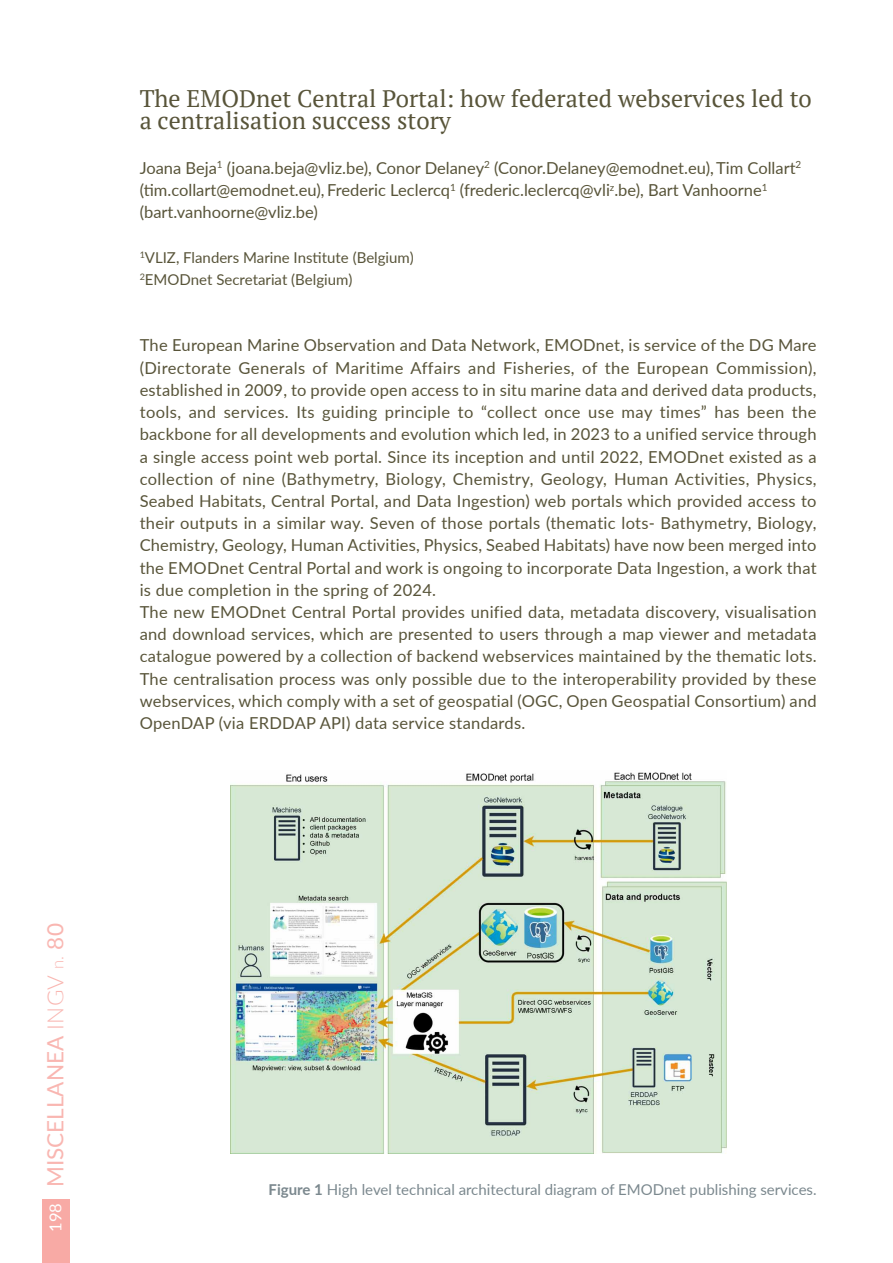
<style>
.page{position:relative;width:893px;height:1263px;background:#fff}
.page>*{position:absolute;margin:0;border:0;box-sizing:border-box;transform-origin:0 0}
.t1{font:24px/22.2px "PT Serif";color:#585439}
.t2{font:22.5px "Lato";color:#f9b6b1}
.t3{font:16.5px/22.2px "Lato";color:#585439;text-align:justify}
.t4{font:16.5px "Lato";color:#fff}
.t5{font:15px "Lato";color:#7b888e}
.t6{font:15px "Lato";color:#585439}
.s1{font-weight:300}
.s2{font-weight:300;font-size:16.5px}
.s3{font-weight:700}
</style>
<div class="page">
<div style="left:43px;top:1199px;width:27px;height:64px;background:#f8aaa5"></div>
<img style="left:230px;top:772px;width:496px;height:381px">
<p class="t1" style="left:140px;top:87px;width:674px">The EMODnet Central Portal: how federated webservices led to a centralisation success story</p>
<p class="t3" style="left:140px;top:156px;width:663px;text-align:left">Joana Beja<sup>1</sup> (joana.beja@vliz.be), Conor Delaney<sup>2</sup> (Conor.Delaney@emodnet.eu),Tim Collart<sup>2 </sup>(tim.collart@emodnet.eu), Frederic Leclercq<sup>1</sup> (frederic.leclercq@vli<sup>z</sup>.be), Bart Vanhoorne<sup>1 </sup>(bart.vanhoorne@vliz.be)</p>
<p class="t6" style="left:140px;top:248px;width:276px"><sup>1</sup>VLIZ, Flanders Marine Institute (Belgium)</p>
<p class="t6" style="left:140px;top:270px;width:214px"><sup>2</sup>EMODnet Secretariat (Belgium)</p>
<p class="t3" style="left:140px;top:334px;width:678px">The European Marine Observation and Data Network, EMODnet, is service of the DG Mare (Directorate Generals of Maritime Affairs and Fisheries, of the European Commission), established in 2009, to provide open access to in situ marine data and derived data products, tools, and services. Its guiding principle to “collect once use may times” has been the backbone for all developments and evolution which led, in 2023 to a unified service through a single access point web portal. Since its inception and until 2022, EMODnet existed as a collection of nine (Bathymetry, Biology, Chemistry, Geology, Human Activities, Physics, Seabed Habitats, Central Portal, and Data Ingestion) web portals which provided access to their outputs in a similar way. Seven of those portals (thematic lots- Bathymetry, Biology, Chemistry, Geology, Human Activities, Physics, Seabed Habitats) have now been merged into the EMODnet Central Portal and work is ongoing to incorporate Data Ingestion, a work that is due completion in the spring of 2024.</p>
<p class="t3" style="left:140px;top:600px;width:678px">The new EMODnet Central Portal provides unified data, metadata discovery, visualisation and download services, which are presented to users through a map viewer and metadata catalogue powered by a collection of backend webservices maintained by the thematic lots.<br>The centralisation process was only possible due to the interoperability provided by these webservices, which comply with a set of geospatial (OGC, Open Geospatial Consortium) and OpenDAP (via ERDDAP API) data service standards.</p>
<p class="t2" style="left:41px;top:1187px;width:266px;rotate:-90deg">MISCELLANEA <span class="s1">INGV</span> <span class="s2">n.</span> 80</p>
<p class="t4" style="left:45px;top:1232px;width:30px;rotate:-90deg">198</p>
<p class="t5" style="left:269px;top:1180px;width:550px"><span class="s3">Figure 1</span> High level technical architectural diagram of EMODnet publishing services.</p>
</div>
